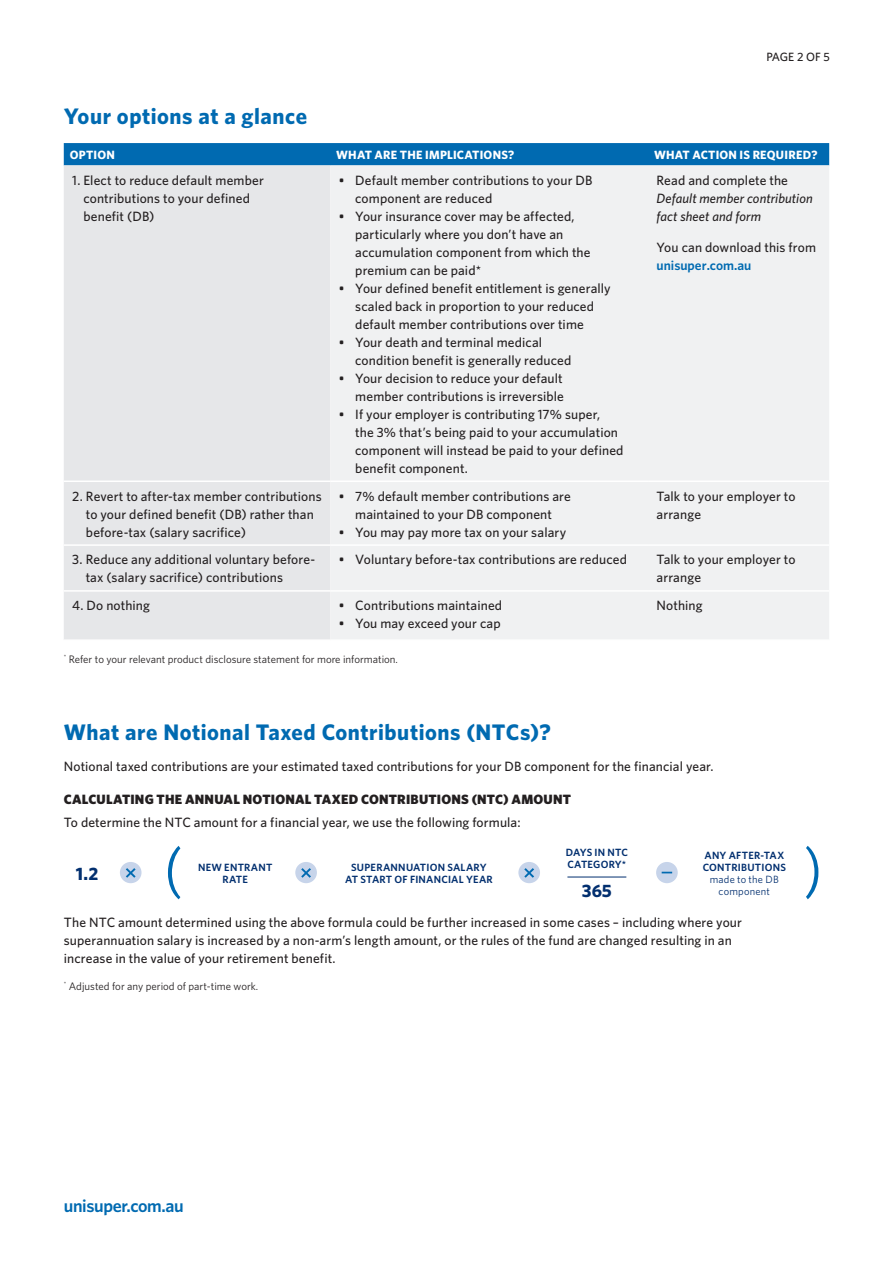
<style>
.page{position:relative;width:893px;height:1263px;background:#fff}
.page>*{position:absolute;margin:0;border:0;box-sizing:border-box;transform-origin:0 0}
.t1{font:700 22.5px "Whitney";letter-spacing:.025em;color:#006ab1}
.t2{font:600 18px "Whitney";letter-spacing:-.02em;color:#006ab1}
.t3{font:700 18px "Whitney";color:#022f6f}
.t4{font:500 13.5px/18px "Whitney";letter-spacing:.01em;color:#231f20}
.t5{font:900 13.5px "Whitney";letter-spacing:.015em;color:#231f20}
.t6{font:italic 500 13.5px/18px "Whitney";letter-spacing:.01em;color:#231f20}
.t7{font:600 13.5px "Whitney";color:#006ab1}
.t8{font:700 12px "Whitney";letter-spacing:.02em;color:#fff}
.t9{font:500 12px "Whitney";letter-spacing:-.015em;color:#231f20}
.t10{font:10.8px "Whitney";color:#231f20}
.t11{font:600 10.5px/12px "Whitney";letter-spacing:.02em;color:#022f6f}
.t12{font:10.5px/12px "Whitney";letter-spacing:.02em;color:#022f6f;text-align:center}
</style>
<div class="page">
<div style="left:64px;top:143px;width:765px;height:22px;background:#006ab1"></div>
<div style="left:64px;top:165px;width:266px;height:474px;background:#e6e7e9"></div>
<div style="left:330px;top:165px;width:499px;height:474px;background:#f0f1f2"></div>
<hr style="left:64px;top:480px;width:266px;height:2px;background:#fff">
<hr style="left:330px;top:480px;width:318px;height:2px;background:#fff">
<hr style="left:648px;top:480px;width:181px;height:2px;background:#fff">
<hr style="left:64px;top:544px;width:266px;height:2px;background:#fff">
<hr style="left:330px;top:544px;width:318px;height:2px;background:#fff">
<hr style="left:648px;top:544px;width:181px;height:2px;background:#fff">
<hr style="left:64px;top:590px;width:266px;height:2px;background:#fff">
<hr style="left:330px;top:590px;width:318px;height:2px;background:#fff">
<hr style="left:648px;top:590px;width:181px;height:2px;background:#fff">
<hr style="left:567px;top:877px;width:59px;height:1px;background:#022f6f">
<svg style="left:806px;top:846px;width:12px;height:53px"></svg>
<svg style="left:168px;top:846px;width:12px;height:53px"></svg>
<div style="left:120px;top:862px;width:22px;height:21px;background:#c7d4ea;border-radius:50%"></div>
<svg style="left:126px;top:868px;width:10px;height:10px"></svg>
<div style="left:295px;top:862px;width:22px;height:21px;background:#c7d4ea;border-radius:50%"></div>
<svg style="left:301px;top:868px;width:10px;height:10px"></svg>
<div style="left:518px;top:862px;width:22px;height:21px;background:#c7d4ea;border-radius:50%"></div>
<svg style="left:524px;top:868px;width:10px;height:10px"></svg>
<div style="left:656px;top:862px;width:22px;height:21px;background:#c7d4ea;border-radius:50%"></div>
<p class="t9" style="left:766px;top:49px;width:65px">PAGE 2 OF 5</p>
<h1 class="t1" style="left:64px;top:101px;width:245px">Your options at a glance</h1>
<p class="t8" style="left:70px;top:147px;width:47px">OPTION</p>
<p class="t8" style="left:336px;top:147px;width:179px">WHAT ARE THE IMPLICATIONS?</p>
<p class="t8" style="left:654px;top:147px;width:165px">WHAT ACTION IS REQUIRED?</p>
<p class="t4" style="left:83px;top:171px;width:182px;text-indent:-11px">1. Elect to reduce default member contributions to your defined benefit (DB)</p>
<p class="t4" style="left:355px;top:171px;width:239px;text-indent:-16px">• Default member contributions to your DB component are reduced</p>
<p class="t4" style="left:657px;top:171px;width:133px">Read and complete the</p>
<p class="t6" style="left:657px;top:189px;width:158px">Default member contribution fact sheet and form</p>
<p class="t4" style="left:657px;top:238px;width:161px">You can download this from</p>
<p class="t7" style="left:657px;top:256px;width:96px">unisuper.com.au</p>
<p class="t4" style="left:355px;top:207px;width:237px;text-indent:-16px">• Your insurance cover may be affected, particularly where you don’t have an accumulation component from which the premium can be paid*</p>
<p class="t4" style="left:355px;top:279px;width:257px;text-indent:-16px">• Your defined benefit entitlement is generally scaled back in proportion to your reduced default member contributions over time</p>
<p class="t4" style="left:355px;top:333px;width:218px;text-indent:-16px">• Your death and terminal medical condition benefit is generally reduced</p>
<p class="t4" style="left:339px;top:369px;width:227px;text-align:right">• Your decision to reduce your default member contributions is irreversible</p>
<p class="t4" style="left:355px;top:405px;width:270px;text-indent:-16px">• If your employer is contributing 17% super,<br>the 3% that’s being paid to your accumulation component will instead be paid to your defined benefit component.</p>
<p class="t4" style="left:86px;top:487px;width:237px;text-indent:-14px">2. Revert to after-tax member contributions to your defined benefit (DB) rather than before-tax (salary sacrifice)</p>
<p class="t4" style="left:339px;top:487px;width:234px;text-align:center">• 7% default member contributions are maintained to your DB component</p>
<p class="t4" style="left:339px;top:523px;width:229px">• You may pay more tax on your salary</p>
<p class="t4" style="left:657px;top:487px;width:140px">Talk to your employer to arrange</p>
<p class="t4" style="left:86px;top:550px;width:231px;text-indent:-13px">3. Reduce any additional voluntary before&shy;tax (salary sacrifice) contributions</p>
<p class="t4" style="left:339px;top:550px;width:290px">• Voluntary before-tax contributions are reduced</p>
<p class="t4" style="left:657px;top:550px;width:140px">Talk to your employer to arrange</p>
<p class="t4" style="left:72px;top:596px;width:79px">4. Do nothing</p>
<p class="t4" style="left:339px;top:596px;width:165px">• Contributions maintained</p>
<p class="t4" style="left:339px;top:614px;width:163px">• You may exceed your cap</p>
<p class="t4" style="left:657px;top:596px;width:48px">Nothing</p>
<p class="t10" style="left:64px;top:652px;width:336px"><sup>*</sup> Refer to your relevant product disclosure statement for more information.</p>
<h1 class="t1" style="left:64px;top:717px;width:488px">What are Notional Taxed Contributions (NTCs)?</h1>
<p class="t4" style="left:64px;top:757px;width:651px">Notional taxed contributions are your estimated taxed contributions for your DB component for the financial year.</p>
<p class="t5" style="left:64px;top:791px;width:509px">CALCULATING THE ANNUAL NOTIONAL TAXED CONTRIBUTIONS (NTC) AMOUNT</p>
<p class="t4" style="left:64px;top:813px;width:458px">To determine the NTC amount for a financial year, we use the following formula:</p>
<h2 class="t3" style="left:76px;top:861px;width:24px">1.2</h2>
<p class="t11" style="left:198px;top:861px;width:76px;text-align:center">NEW ENTRANT<br>RATE</p>
<p class="t11" style="left:345px;top:861px;width:149px;text-align:center">SUPERANNUATION SALARY<br>AT START OF FINANCIAL YEAR</p>
<p class="t11" style="left:566px;top:846px;width:64px">DAYS IN NTC<br>CATEGORY*</p>
<h2 class="t3" style="left:582px;top:879px;width:32px">365</h2>
<p class="t11" style="left:703px;top:849px;width:85px">ANY AFTER-TAX<br>CONTRIBUTIONS</p>
<p class="t12" style="left:710px;top:873px;width:71px">made to the DB component</p>
<p class="t4" style="left:64px;top:913px;width:680px">The NTC amount determined using the above formula could be further increased in some cases – including where your superannuation salary is increased by a non-arm’s length amount, or the rules of the fund are changed resulting in an increase in the value of your retirement benefit.</p>
<p class="t10" style="left:64px;top:978px;width:196px"><sup>*</sup> Adjusted for any period of part-time work.</p>
<h2 class="t2" style="left:64px;top:1194px;width:122px">unisuper.com.au</h2>
</div>
